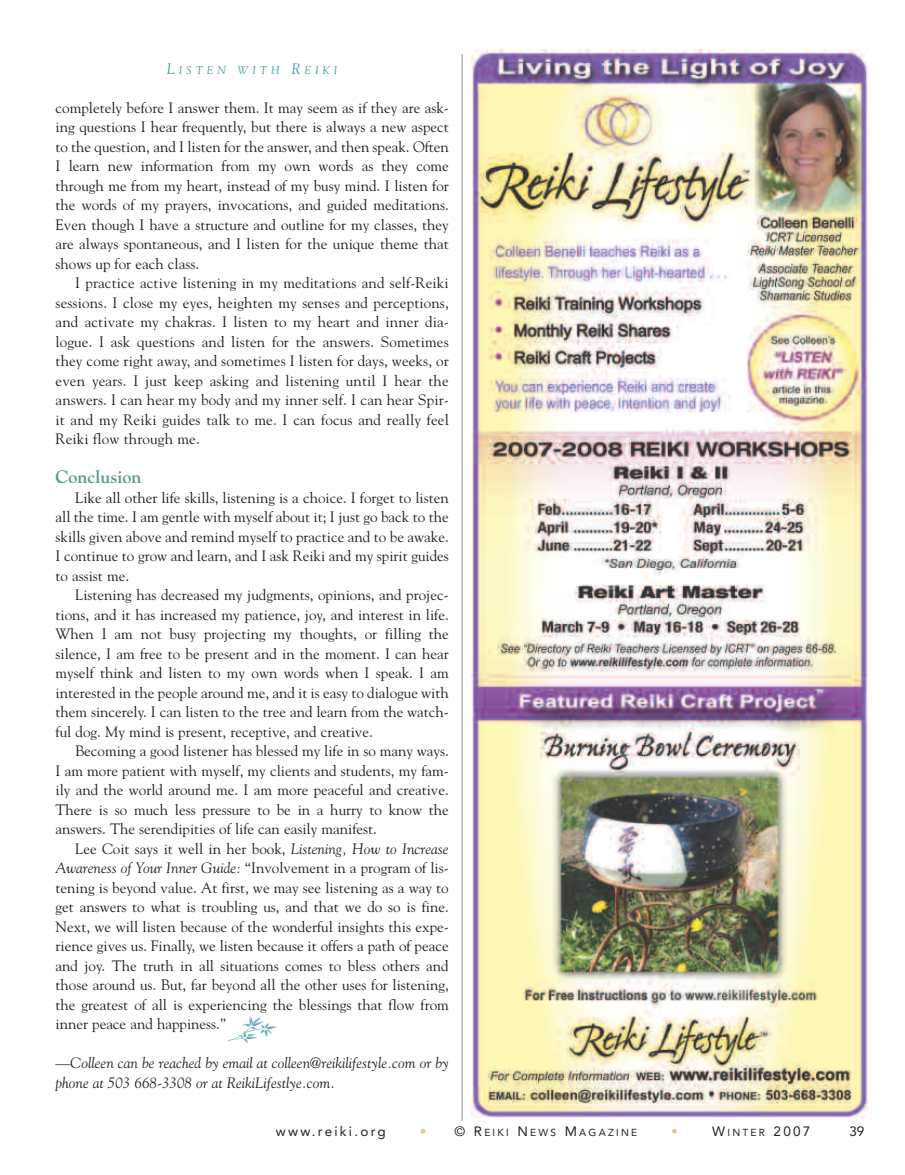
<style>
.page{position:relative;width:905px;height:1175px;background:#fff}
.page>*{position:absolute;margin:0;border:0;box-sizing:border-box;transform-origin:0 0}
.t1{font:700 18px "Goudy";color:#5a9a91}
.t2{font:15px/19.5px "Goudy";color:#231f20;text-align:justify}
.t3{font:italic 15px/19.5px "Goudy";color:#231f20}
.t4{font:13.5px "Avenir";letter-spacing:.165em;color:#231f20}
.t5{font:13.5px "Avenir";color:#e5c68c}
.t6{font:italic 11.25px "Goudy";letter-spacing:.335em;color:#4498a9}
.t7{font:10.2px "Avenir";letter-spacing:.22em;color:#231f20}
.s1{font-size:15px}
.s2{font-style:italic}
.s3{font-size:13.5px;color:#e5c68c}
.s4{font-size:13.5px}
.s5{font-size:10.2px}
</style>
<div class="page">
<img style="left:471px;top:49px;width:396px;height:1068px">
<hr style="left:462px;top:54px;width:1px;height:1067px;background:#939598">
<p class="t6" style="left:167px;top:63px;width:172px"><span class="s1">L</span>ISTEN WITH <span class="s1">R</span>EIKI</p>
<p class="t2" style="left:56px;top:98px;width:395px">completely before I answer them. It may seem as if they are ask&shy;ing questions I hear frequently, but there is always a new aspect to the question, and I listen for the answer, and then speak. Often I learn new information from my own words as they come through me from my heart, instead of my busy mind. I listen for the words of my prayers, invocations, and guided meditations.<br>Even though I have a structure and outline for my classes, they are always spontaneous, and I listen for the unique theme that shows up for each class.</p>
<p class="t2" style="left:56px;top:273px;width:395px;text-indent:20px">I practice active listening in my meditations and self-Reiki sessions. I close my eyes, heighten my senses and perceptions, and activate my chakras. I listen to my heart and inner dia&shy;logue. I ask questions and listen for the answers. Sometimes they come right away, and sometimes I listen for days, weeks, or even years. I just keep asking and listening until I hear the answers. I can hear my body and my inner self. I can hear Spir&shy;it and my Reiki guides talk to me. I can focus and really feel Reiki flow through me.</p>
<p class="t1" style="left:56px;top:466px;width:88px">Conclusion</p>
<p class="t2" style="left:56px;top:488px;width:395px;text-indent:20px">Like all other life skills, listening is a choice. I forget to listen all the time. I am gentle with myself about it; I just go back to the skills given above and remind myself to practice and to be awake.<br>I continue to grow and learn, and I ask Reiki and my spirit guides to assist me.</p>
<p class="t2" style="left:56px;top:585px;width:395px;text-indent:20px">Listening has decreased my judgments, opinions, and projec&shy;tions, and it has increased my patience, joy, and interest in life.<br>When I am not busy projecting my thoughts, or filling the silence, I am free to be present and in the moment. I can hear myself think and listen to my own words when I speak. I am interested in the people around me, and it is easy to dialogue with them sincerely. I can listen to the tree and learn from the watch&shy;ful dog. My mind is present, receptive, and creative.</p>
<p class="t2" style="left:56px;top:741px;width:395px;text-indent:20px">Becoming a good listener has blessed my life in so many ways.<br>I am more patient with myself, my clients and students, my fam&shy;ily and the world around me. I am more peaceful and creative.<br>There is so much less pressure to be in a hurry to know the answers. The serendipities of life can easily manifest.</p>
<p class="t2" style="left:55px;top:839px;width:395px;text-indent:20px">Lee Coit says it well in her book, <span class="s2">Listening, How to Increase Awareness of Your Inner Guide:</span> “Involvement in a program of lis&shy;tening is beyond value. At first, we may see listening as a way to get answers to what is troubling us, and that we do so is fine.<br>Next, we will listen because of the wonderful insights this expe&shy;rience gives us. Finally, we listen because it offers a path of peace and joy. The truth in all situations comes to bless others and those around us. But, far beyond all the other uses for listening, the greatest of all is experiencing the blessings that flow from inner peace and happiness.”</p>
<p class="t3" style="left:56px;top:1053px;width:395px">—Colleen can be reached by email at colleen@reikilifestyle.com or by phone at 503 668-3308 or at ReikiLifestlye.com.</p>
<p class="t4" style="left:276px;top:1125px;width:111px">www.reiki.org</p>
<p class="t7" style="left:420px;top:1128px;width:219px"><span class="s3">•</span> <span class="s4">© R</span>EIKI <span class="s4">N</span>EWS <span class="s4">M</span>AGAZINE</p>
<p class="t5" style="left:671px;top:1125px;width:8px">•</p>
<p class="t4" style="left:712px;top:1125px;width:100px">W<span class="s5">INTER</span> 2007</p>
<p class="t4" style="left:849px;top:1125px;width:17px">39</p>
</div>
